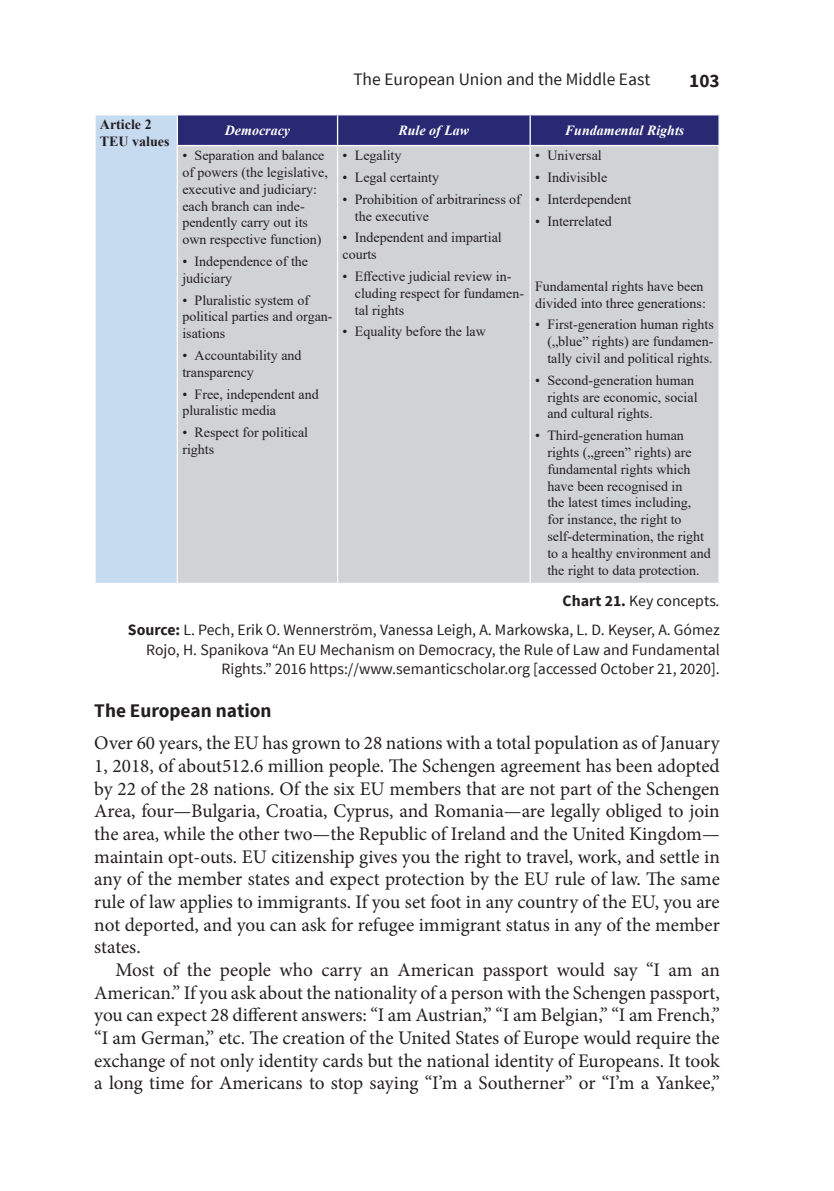
<style>
.page{position:relative;width:834px;height:1191px;background:#fff}
.page>*{position:absolute;margin:0;border:0;box-sizing:border-box;transform-origin:0 0}
.tekstowy_bez{font:19.25px/22.8px "Minion Pro";letter-spacing:-.005em;color:#231f20;text-align:justify}
.tekstowy{font:19.25px/22.8px "Minion Pro";letter-spacing:-.005em;color:#231f20;text-align:justify}
.TYTUŁ_05{font:700 19.25px "Source Sans Pro";color:#231f20}
.t1{font:17.5px "Source Sans Pro";color:#231f20}
.źródło{font:15.75px/19.2px "Source Sans Pro";color:#231f20;text-align:right}
.rys_tyt{font:15.75px "Source Sans Pro";color:#231f20}
.tabelkowy{font:14px/16.8px "Times New Roman";color:#231f20}
.tabelkowy-2{font:italic 700 14px "Times New Roman";color:#fff}
.tabelkowy-3{font:700 14px/16.8px "Times New Roman";color:#231f20}
.s1{font-weight:700}
.s2{font-style:italic}
</style>
<div class="page">
<div style="left:95px;top:115px;width:82px;height:468px;background:#c6daf0"></div>
<svg style="left:178px;top:115px;width:540px;height:30px;background:#2c2c76"></svg>
<div style="left:178px;top:146px;width:540px;height:437px;background:#d1d2d4"></div>
<hr style="left:94px;top:115px;width:2px;height:31px;background:#fff">
<hr style="left:94px;top:146px;width:2px;height:437px;background:#fff">
<hr style="left:337px;top:115px;width:1px;height:30px;background:#fff">
<hr style="left:529px;top:115px;width:1px;height:30px;background:#fff">
<hr style="left:337px;top:146px;width:1px;height:437px;background:#fff">
<hr style="left:529px;top:146px;width:1px;height:437px;background:#fff">
<p class="t1" style="left:353px;top:68px;width:298px">The European Union and the Middle East</p>
<h1 class="TYTUŁ_05" style="left:689px;top:68px;width:32px">103</h1>
<p class="tabelkowy-3" style="left:100px;top:116px;width:71px">Article 2<br>TEU values</p>
<p class="tabelkowy-2" style="left:225px;top:120px;width:67px">Democracy</p>
<p class="tabelkowy-2" style="left:398px;top:120px;width:72px">Rule of Law</p>
<p class="tabelkowy-2" style="left:565px;top:120px;width:121px">Fundamental Rights</p>
<p class="tabelkowy" style="left:182px;top:147px;width:147px">• Separation and balance of powers (the legislative, executive and judiciary: each branch can inde&shy;pendently carry out its own respective function)</p>
<p class="tabelkowy" style="left:182px;top:252px;width:127px">• Independence of the judiciary</p>
<p class="tabelkowy" style="left:182px;top:291px;width:152px">• Pluralistic system of political parties and organ&shy;isations</p>
<p class="tabelkowy" style="left:182px;top:346px;width:121px">• Accountability and transparency</p>
<p class="tabelkowy" style="left:182px;top:385px;width:138px">• Free, independent and pluralistic media</p>
<p class="tabelkowy" style="left:182px;top:423px;width:127px">• Respect for political rights</p>
<p class="tabelkowy" style="left:342px;top:147px;width:60px">• Legality</p>
<p class="tabelkowy" style="left:342px;top:168px;width:98px">• Legal certainty</p>
<p class="tabelkowy" style="left:355px;top:190px;width:168px;text-indent:-12px">• Prohibition of arbitrariness of the executive</p>
<p class="tabelkowy" style="left:342px;top:229px;width:161px">• Independent and impartial courts</p>
<p class="tabelkowy" style="left:355px;top:267px;width:171px;text-indent:-12px">• Effective judicial review in&shy;cluding respect for fundamen&shy;tal rights</p>
<p class="tabelkowy" style="left:342px;top:323px;width:145px">• Equality before the law</p>
<p class="tabelkowy" style="left:535px;top:147px;width:68px">• Universal</p>
<p class="tabelkowy" style="left:535px;top:168px;width:74px">• Indivisible</p>
<p class="tabelkowy" style="left:535px;top:190px;width:98px">• Interdependent</p>
<p class="tabelkowy" style="left:535px;top:212px;width:78px">• Interrelated</p>
<p class="tabelkowy" style="left:535px;top:277px;width:172px">Fundamental rights have been divided into three generations:</p>
<p class="tabelkowy" style="left:547px;top:316px;width:168px;text-align:justify;text-indent:-12px">• First-generation human rights („blue” rights) are fundamen&shy;tally civil and political rights.</p>
<p class="tabelkowy" style="left:547px;top:371px;width:152px;text-indent:-12px">• Second-generation human rights are economic, social and cultural rights.</p>
<p class="tabelkowy" style="left:547px;top:426px;width:165px;text-indent:-12px">• Third-generation human rights („green” rights) are fundamental rights which have been recognised in<br>the latest times including, for instance, the right to self-determination, the right to a healthy environment and the right to data protection.</p>
<p class="rys_tyt" style="left:562px;top:591px;width:159px"><span class="s1">Chart 21.</span> Key concepts<span class="s2">.</span></p>
<p class="źródło" style="left:128px;top:621px;width:593px"><span class="s1">Source:</span> L. Pech, Erik O. Wennerström, Vanessa Leigh, A. Markowska, L. D. Keyser, A. Gómez<br>Rojo, H. Spanikova “An EU Mechanism on Democracy, the Rule of Law and Fundamental<br>Rights.” 2016 https://www.semanticscholar.org [accessed October 21, 2020].</p>
<p class="TYTUŁ_05" style="left:94px;top:698px;width:179px">The European nation</p>
<p class="tekstowy_bez" style="left:94px;top:731px;width:627px">Over 60 years, the EU has grown to 28 nations with a total population as of January 1, 2018, of about512.6 million people. The Schengen agreement has been adopted by 22 of the 28 nations. Of the six EU members that are not part of the Schengen Area, four—Bulgaria, Croatia, Cyprus, and Romania—are legally obliged to join the area, while the other two—the Republic of Ireland and the United Kingdom— maintain opt-outs. EU citizenship gives you the right to travel, work, and settle in any of the member states and expect protection by the EU rule of law. The same rule of law applies to immigrants. If you set foot in any country of the EU, you are not deported, and you can ask for refugee immigrant status in any of the member states.</p>
<p class="tekstowy" style="left:94px;top:958px;width:627px;text-indent:21px">Most of the people who carry an American passport would say “I am an American.” If you ask about the nationality of a person with the Schengen passport, you can expect 28 different answers: “I am Austrian,” “I am Belgian,” “I am French,” “I am German,” etc. The creation of the United States of Europe would require the exchange of not only identity cards but the national identity of Europeans. It took a long time for Americans to stop saying “I’m a Southerner” or “I’m a Yankee,”</p>
</div>
